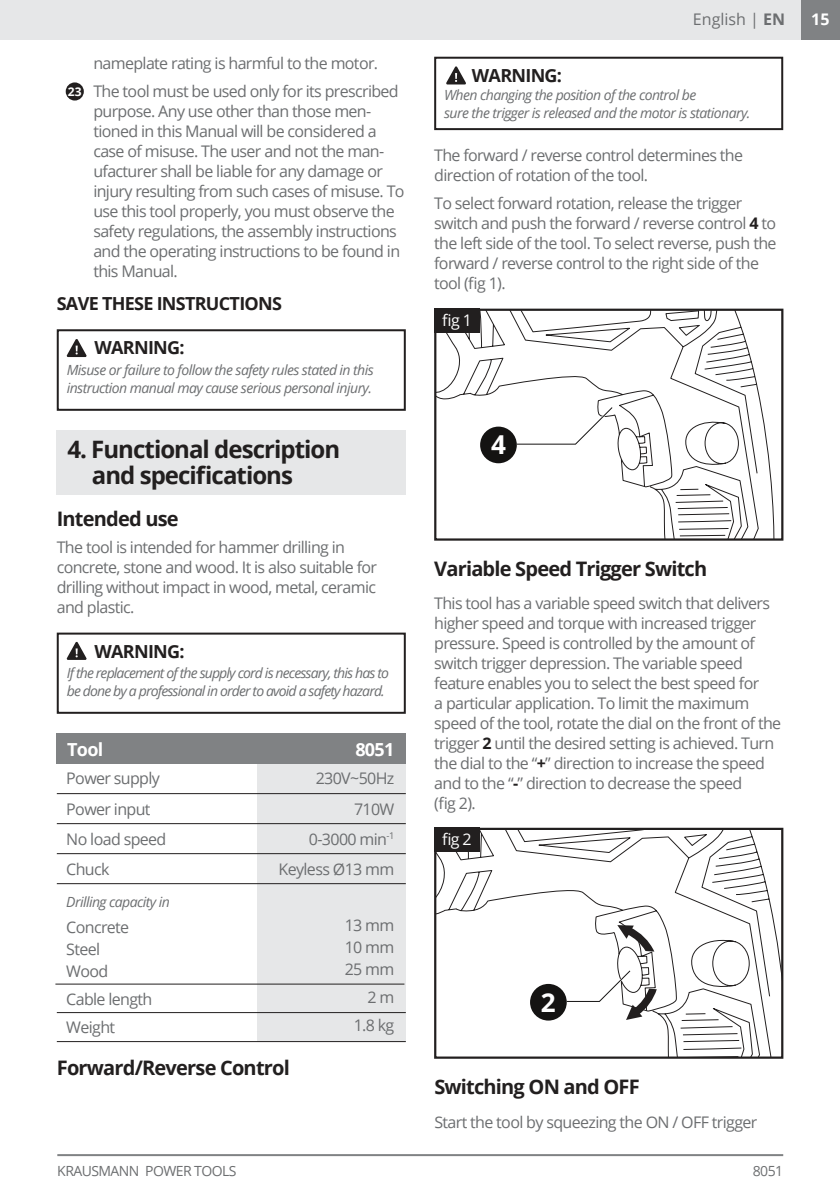
<style>
.page{position:relative;width:840px;height:1191px;background:#fff}
.page>*{position:absolute;margin:0;border:0;box-sizing:border-box;transform-origin:0 0}
.t1{font:700 26px "Open Sans";color:#fff}
.t2{font:700 24px/26px "Open Sans";letter-spacing:-.04em;color:#221f1f}
.t3{font:700 20px "Open Sans";letter-spacing:-.04em;color:#221f1f}
.t4{font:700 18px "Open Sans";letter-spacing:-.04em;color:#221f1f}
.t5{font:700 18px "Open Sans";letter-spacing:-.04em;color:#fff}
.t6{font:16px/20px "Open Sans";letter-spacing:-.04em;color:#6c6e70}
.t7{font:16px "Open Sans";color:#fff}
.t8{font:16px "Open Sans";color:#6c6e70}
.t9{font:700 16px "Open Sans";color:#fff}
.t10{font:italic 14px/18px "Open Sans";letter-spacing:-.04em;color:#6c6e70}
.t11{font:italic 14px/18px "Open Sans";letter-spacing:-.06em;color:#6c6e70}
.t12{font:14px "Open Sans";letter-spacing:-.04em;color:#6c6e70}
.t13{font:700 12px "Open Sans";color:#fff}
.s1{font-weight:700}
.s2{font-weight:700;color:#221f1f}
</style>
<div class="page">
<div style="left:800px;top:0;width:39px;height:40px;background:#808284"></div>
<hr style="left:57px;top:1154px;width:725px;height:2px;background:#808284">
<svg style="left:437px;top:830px;width:343px;height:225px"></svg>
<div style="left:434px;top:827px;width:349px;height:231px;border:2px solid #221f1f"></div>
<div style="left:529px;top:984px;width:37px;height:36px;background:#141312;border-radius:50%"></div>
<svg style="left:617px;top:925px;width:37px;height:26px"></svg>
<svg style="left:564px;top:968px;width:92px;height:52px"></svg>
<svg style="left:437px;top:312px;width:338px;height:225px"></svg>
<div style="left:434px;top:309px;width:349px;height:231px;border:2px solid #221f1f"></div>
<svg style="left:514px;top:405px;width:100px;height:41px"></svg>
<div style="left:480px;top:426px;width:36px;height:37px;background:#141312;border-radius:50%"></div>
<div style="left:66px;top:82px;width:18px;height:19px;background:#221f1f;border-radius:50%"></div>
<div style="left:0;top:0;width:800px;height:40px;background:#e6e7e8"></div>
<div style="left:57px;top:431px;width:348px;height:64px;background:#e6e7e8"></div>
<div style="left:57px;top:632px;width:348px;height:82px;border:2px solid #221f1f"></div>
<svg style="left:66px;top:641px;width:21px;height:19px"></svg>
<div style="left:434px;top:57px;width:348px;height:73px;border:2px solid #221f1f"></div>
<svg style="left:446px;top:66px;width:20px;height:18px"></svg>
<div style="left:434px;top:309px;width:45px;height:24px;background:#221f1f"></div>
<div style="left:434px;top:827px;width:45px;height:25px;background:#221f1f"></div>
<div style="left:257px;top:764px;width:148px;height:277px;background:#e6e7e8"></div>
<div style="left:57px;top:734px;width:348px;height:30px;background:#808284"></div>
<hr style="left:57px;top:793px;width:348px;height:1px;background:#221f1f">
<hr style="left:57px;top:823px;width:348px;height:1px;background:#221f1f">
<hr style="left:57px;top:853px;width:348px;height:1px;background:#221f1f">
<hr style="left:57px;top:883px;width:348px;height:1px;background:#221f1f">
<hr style="left:57px;top:1012px;width:348px;height:1px;background:#221f1f">
<hr style="left:57px;top:1041px;width:348px;height:1px;background:#221f1f">
<hr style="left:55px;top:983px;width:349px;height:1px;background:#221f1f">
<div style="left:57px;top:329px;width:348px;height:82px;border:2px solid #221f1f"></div>
<svg style="left:66px;top:339px;width:21px;height:18px"></svg>
<p class="t13" style="left:68px;top:87px;width:15px">23</p>
<p class="t6" style="left:93px;top:49px;width:307px;line-height:28px">nameplate rating is harmful to the motor.<br>The tool must be used only for its prescribed</p>
<p class="t6" style="left:93px;top:101px;width:312px">purpose. Any use other than those men&shy;tioned in this Manual will be considered a case of misuse. The user and not the man&shy;ufacturer shall be liable for any damage or injury resulting from such cases of misuse. To use this tool properly, you must observe the safety regulations, the assembly instructions and the operating instructions to be found in this Manual.</p>
<p class="t4" style="left:57px;top:290px;width:227px">SAVE THESE INSTRUCTIONS</p>
<p class="t4" style="left:94px;top:335px;width:92px">WARNING:</p>
<p class="t10" style="left:67px;top:361px;width:308px">Misuse or failure to follow the safety rules stated in this instruction manual may cause serious personal injury.</p>
<h2 class="t2" style="left:92px;top:436px;width:250px;text-indent:-24px">4. Functional description and specifications</h2>
<p class="t3" style="left:57px;top:504px;width:123px">Intended use</p>
<p class="t6" style="left:57px;top:537px;width:321px">The tool is intended for hammer drilling in concrete, stone and wood. It is also suitable for drilling without impact in wood, metal, ceramic and plastic.</p>
<p class="t4" style="left:94px;top:638px;width:92px">WARNING:</p>
<p class="t11" style="left:67px;top:664px;width:323px">If the replacement of the supply cord is necessary, this has to be done by a professional in order to avoid a safety hazard.</p>
<p class="t5" style="left:67px;top:736px;width:38px">Tool</p>
<p class="t5" style="left:355px;top:742px;width:40px">8051</p>
<p class="t6" style="left:66px;top:763px;width:101px;line-height:30px">Power supply<br>Power input<br>No load speed<br>Chuck</p>
<p class="t10" style="left:66px;top:892px;width:105px">Drilling capacity in</p>
<p class="t6" style="left:66px;top:915px;width:64px;line-height:22px">Concrete<br>Steel<br>Wood</p>
<p class="t6" style="left:66px;top:984px;width:88px;line-height:28px">Cable length<br>Weight</p>
<p class="t6" style="left:278px;top:765px;width:117px;line-height:30px;text-align:right">230V~50Hz<br>710W<br>0-3000 min<sup>-1<br></sup>Keyless Ø13 mm</p>
<p class="t6" style="left:344px;top:913px;width:51px;line-height:22px;text-align:justify">13 mm 10 mm 25 mm</p>
<p class="t6" style="left:353px;top:982px;width:42px;line-height:28px;text-align:right">2 m<br>1.8 kg</p>
<p class="t3" style="left:57px;top:1054px;width:234px">Forward/Reverse Control</p>
<p class="t8" style="left:692px;top:8px;width:94px">English | <span class="s1">EN</span></p>
<p class="t4" style="left:471px;top:62px;width:92px">WARNING:</p>
<p class="t10" style="left:444px;top:85px;width:307px">When changing the position of the control be<br>sure the trigger is released and the motor is stationary.</p>
<p class="t6" style="left:434px;top:145px;width:310px">The forward / reverse control determines the direction of rotation of the tool.</p>
<p class="t6" style="left:434px;top:195px;width:343px">To select forward rotation, release the trigger switch and push the forward / reverse control <span class="s2">4</span> to the left side of the tool. To select reverse, push the forward / reverse control to the right side of the tool (fig 1).</p>
<p class="t7" style="left:442px;top:309px;width:31px">fig 1</p>
<p class="t7" style="left:442px;top:309px;width:34px">εικ 1</p>
<h1 class="t1" style="left:490px;top:435px;width:16px">4</h1>
<p class="t3" style="left:434px;top:554px;width:274px">Variable Speed Trigger Switch</p>
<p class="t6" style="left:434px;top:592px;width:348px">This tool has a variable speed switch that delivers higher speed and torque with increased trigger pressure. Speed is controlled by the amount of switch trigger depression. The variable speed feature enables you to select the best speed for<br>a particular application. To limit the maximum speed of the tool, rotate the dial on the front of the trigger <span class="s2">2</span> until the desired setting is achieved. Turn the dial to the “<span class="s2">+</span>” direction to increase the speed and to the “<span class="s2">-</span>” direction to decrease the speed<br>(fig 2).</p>
<p class="t7" style="left:442px;top:828px;width:31px">fig 2</p>
<h1 class="t1" style="left:540px;top:992px;width:16px">2</h1>
<p class="t3" style="left:434px;top:1072px;width:207px">Switching ON and OFF</p>
<p class="t6" style="left:434px;top:1111px;width:324px">Start the tool by squeezing the ON / OFF trigger</p>
<p class="t12" style="left:57px;top:1163px;width:181px">KRAUSMANN POWER TOOLS</p>
<p class="t12" style="left:752px;top:1163px;width:32px">8051</p>
<p class="t9" style="left:810px;top:13px;width:20px">15</p>
</div>
